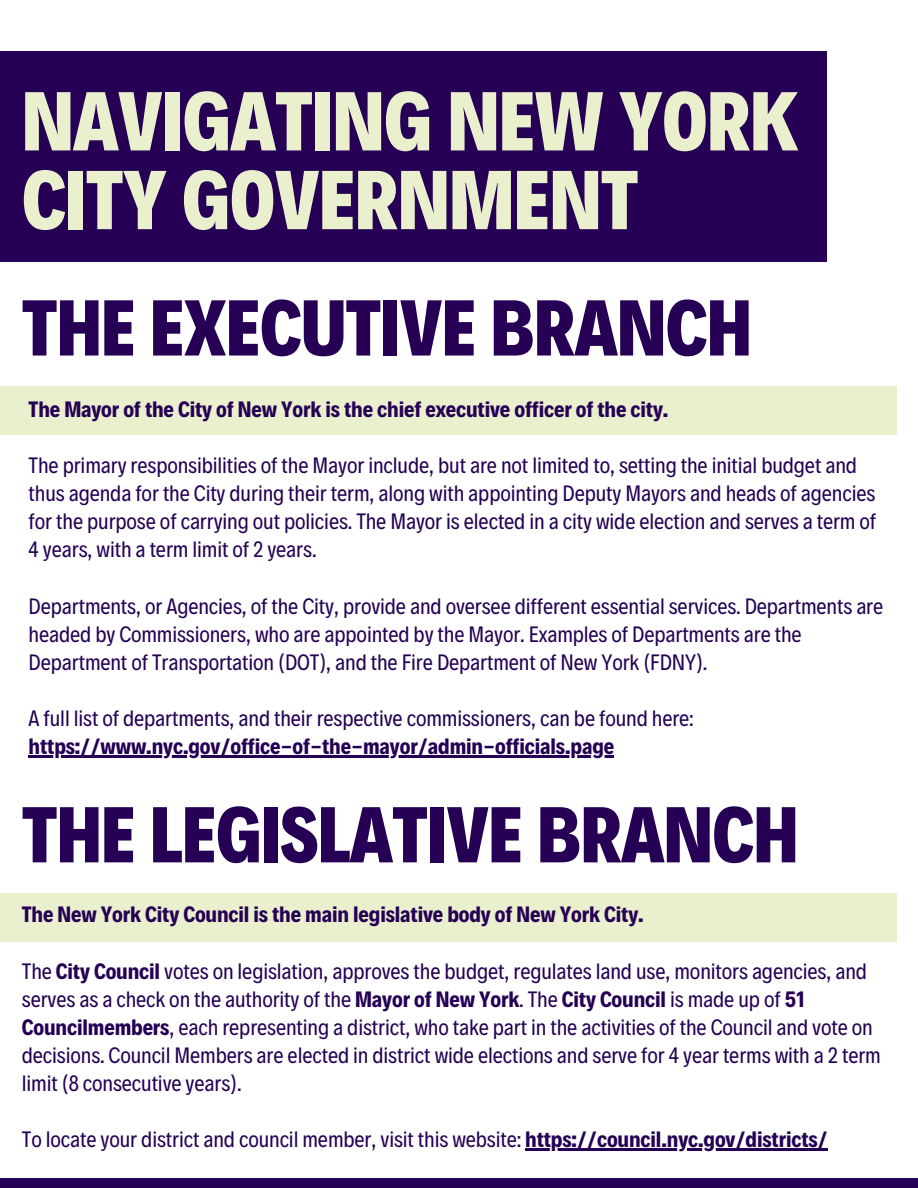
<style>
.page{position:relative;width:918px;height:1188px;background:#fff}
.page>*{position:absolute;margin:0;border:0;box-sizing:border-box;transform-origin:0 0}
.t1{font:800 84.45px/78.8px "Decalotype";letter-spacing:-.005em;color:#eaf0ce}
.t2{font:800 79.95px "Decalotype";letter-spacing:-.005em;color:#250054}
.t3{font:22.5px/28.2px "Decalotype";letter-spacing:-.005em;color:#250054}
.t4{font:700 22.5px "Decalotype";letter-spacing:-.005em;color:#250054}
.s1{font-weight:700}
</style>
<div class="page">
<div style="left:0;top:51px;width:826px;height:210px;background:#250054"></div>
<div style="left:0;top:386px;width:897px;height:49px;background:#eaf0ce"></div>
<hr style="left:29px;top:755px;width:585px;height:3px;background:#250054">
<div style="left:0;top:1178px;width:918px;height:10px;background:#250054"></div>
<div style="left:0;top:893px;width:897px;height:49px;background:#eaf0ce"></div>
<hr style="left:525px;top:1149px;width:303px;height:2px;background:#250054">
<p class="t1" style="left:22px;top:76px;width:778px">NAVIGATING NEW YORK<br>CITY GOVERNMENT</p>
<p class="t2" style="left:22px;top:275px;width:731px">THE EXECUTIVE BRANCH</p>
<p class="t4" style="left:29px;top:394px;width:641px">The Mayor of the City of New York is the chief executive officer of the city.</p>
<p class="t3" style="left:29px;top:450px;width:849px">The primary responsibilities of the Mayor include, but are not limited to, setting the initial budget and thus agenda for the City during their term, along with appointing Deputy Mayors and heads of agencies for the purpose of carrying out policies. The Mayor is elected in a city wide election and serves a term of 4 years, with a term limit of 2 years.</p>
<p class="t3" style="left:29px;top:590px;width:856px">Departments, or Agencies, of the City, provide and oversee different essential services. Departments are headed by Commissioners, who are appointed by the Mayor. Examples of Departments are the<br>Department of Transportation (DOT), and the Fire Department of New York (FDNY).</p>
<p class="t3" style="left:29px;top:703px;width:667px">A full list of departments, and their respective commissioners, can be found here: <span class="s1">https://www.nyc.gov/office-of-the-mayor/admin-officials.page</span></p>
<p class="t2" style="left:22px;top:782px;width:778px">THE LEGISLATIVE BRANCH</p>
<p class="t4" style="left:22px;top:900px;width:623px">The New York City Council is the main legislative body of New York City.</p>
<p class="t3" style="left:22px;top:955px;width:861px">The <span class="s1">City Council</span> votes on legislation, approves the budget, regulates land use, monitors agencies, and serves as a check on the authority of the <span class="s1">Mayor of New York</span>. The <span class="s1">City Council</span> is made up of <span class="s1">51<br>Councilmembers</span>, each representing a district, who take part in the activities of the Council and vote on decisions. Council Members are elected in district wide elections and serve for 4 year terms with a 2 term limit (8 consecutive years).</p>
<p class="t3" style="left:22px;top:1124px;width:808px">To locate your district and council member, visit this website: <span class="s1">https://council.nyc.gov/districts/</span></p>
</div>
